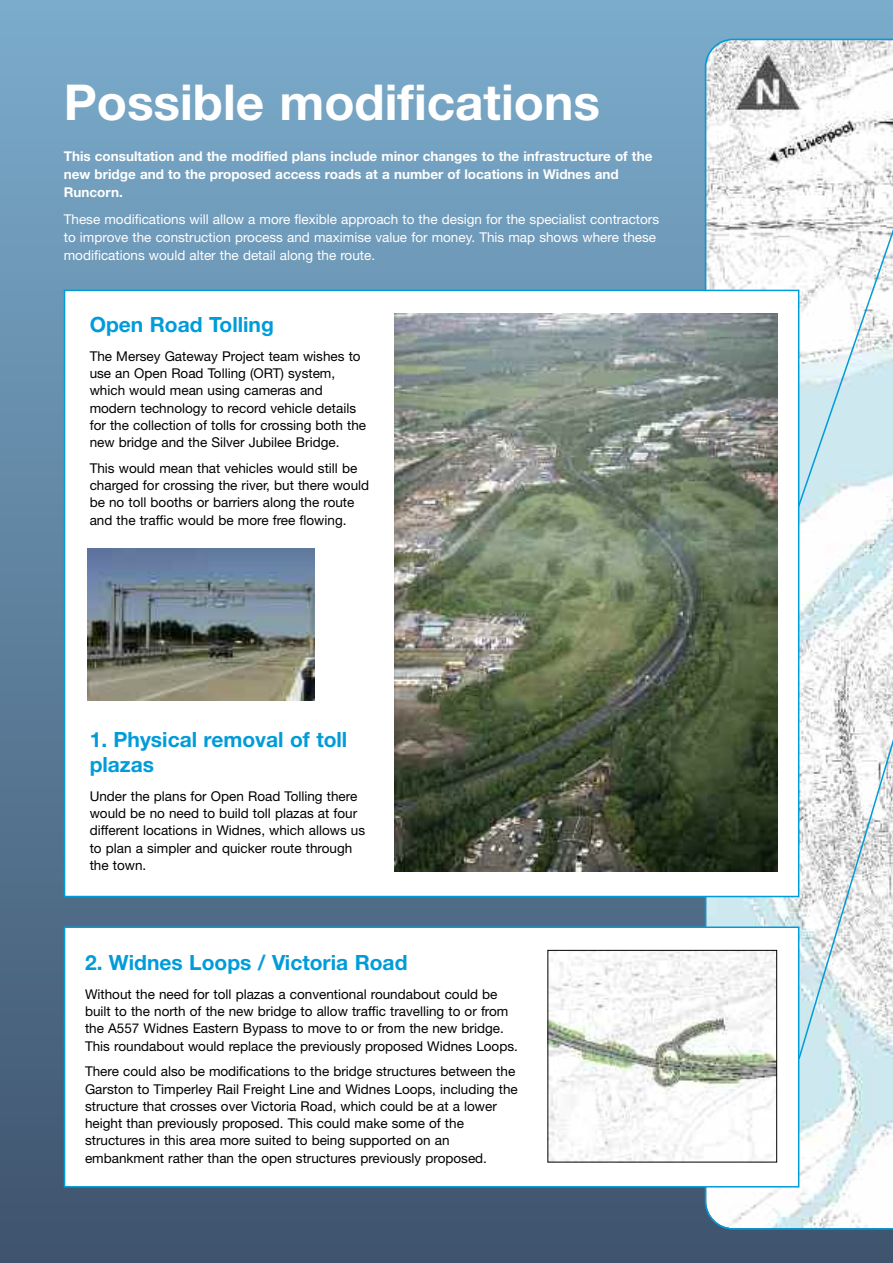
<style>
.page{position:relative;width:893px;height:1263px;background:#fff}
.page>*{position:absolute;margin:0;border:0;box-sizing:border-box;transform-origin:0 0}
.t1{font:700 49.5px "Helvetica Neue";color:#fff}
.t2{font:700 21px/25.5px "Helvetica Neue";color:#009cd9}
.t3{font:13.5px/17.2px "Helvetica Neue";color:#000}
.t4{font:13.5px/18px "Helvetica Neue";color:#fff}
.t5{font:700 13.5px/18px "Helvetica Neue";color:#fff}
</style>
<div class="page">
<div style="left:0;top:0;width:893px;height:1263px;background:linear-gradient(to bottom,#79accd,#3d546e)"></div>
<svg style="left:705px;top:39px;width:188px;height:1191px"></svg>
<div style="left:65px;top:928px;width:733px;height:258px;background:#fff"></div>
<div style="left:64px;top:926px;width:735px;height:261px;border:2px solid #009cd9"></div>
<div style="left:65px;top:291px;width:733px;height:605px;background:#fff"></div>
<img style="left:549px;top:952px;width:226px;height:208px">
<div style="left:547px;top:950px;width:230px;height:212px;border:1px solid #000"></div>
<img style="left:394px;top:314px;width:383px;height:557px">
<svg style="left:797px;top:157px;width:96px;height:50px"></svg>
<svg style="left:797px;top:207px;width:96px;height:854px"></svg>
<img style="left:87px;top:549px;width:228px;height:151px">
<h1 class="t1" style="left:64px;top:85px;width:538px">Possible modifications</h1>
<p class="t5" style="left:64px;top:149px;width:590px">This consultation and the modified plans include minor changes to the infrastructure of the new bridge and to the proposed access roads at a number of locations in Widnes and<br>Runcorn.</p>
<p class="t4" style="left:64px;top:211px;width:597px">These modifications will allow a more flexible approach to the design for the specialist contractors to improve the construction process and maximise value for money. This map shows where these modifications would alter the detail along the route.</p>
<h2 class="t2" style="left:90px;top:314px;width:186px">Open Road Tolling</h2>
<p class="t3" style="left:90px;top:349px;width:278px">The Mersey Gateway Project team wishes to use an Open Road Tolling (ORT) system, which would mean using cameras and modern technology to record vehicle details for the collection of tolls for crossing both the new bridge and the Silver Jubilee Bridge.</p>
<p class="t3" style="left:90px;top:461px;width:281px">This would mean that vehicles would still be charged for crossing the river, but there would be no toll booths or barriers along the route and the traffic would be more free flowing.</p>
<h2 class="t2" style="left:90px;top:728px;width:259px">1. Physical removal of toll plazas</h2>
<p class="t3" style="left:90px;top:789px;width:277px">Under the plans for Open Road Tolling there would be no need to build toll plazas at four different locations in Widnes, which allows us to plan a simpler and quicker route through the town.</p>
<h2 class="t2" style="left:85px;top:952px;width:324px">2. Widnes Loops / Victoria Road</h2>
<p class="t3" style="left:85px;top:987px;width:434px">Without the need for toll plazas a conventional roundabout could be built to the north of the new bridge to allow traffic travelling to or from the A557 Widnes Eastern Bypass to move to or from the new bridge.<br>This roundabout would replace the previously proposed Widnes Loops.</p>
<p class="t3" style="left:85px;top:1064px;width:434px">There could also be modifications to the bridge structures between the Garston to Timperley Rail Freight Line and Widnes Loops, including the structure that crosses over Victoria Road, which could be at a lower height than previously proposed. This could make some of the structures in this area more suited to being supported on an embankment rather than the open structures previously proposed.</p>
</div>
